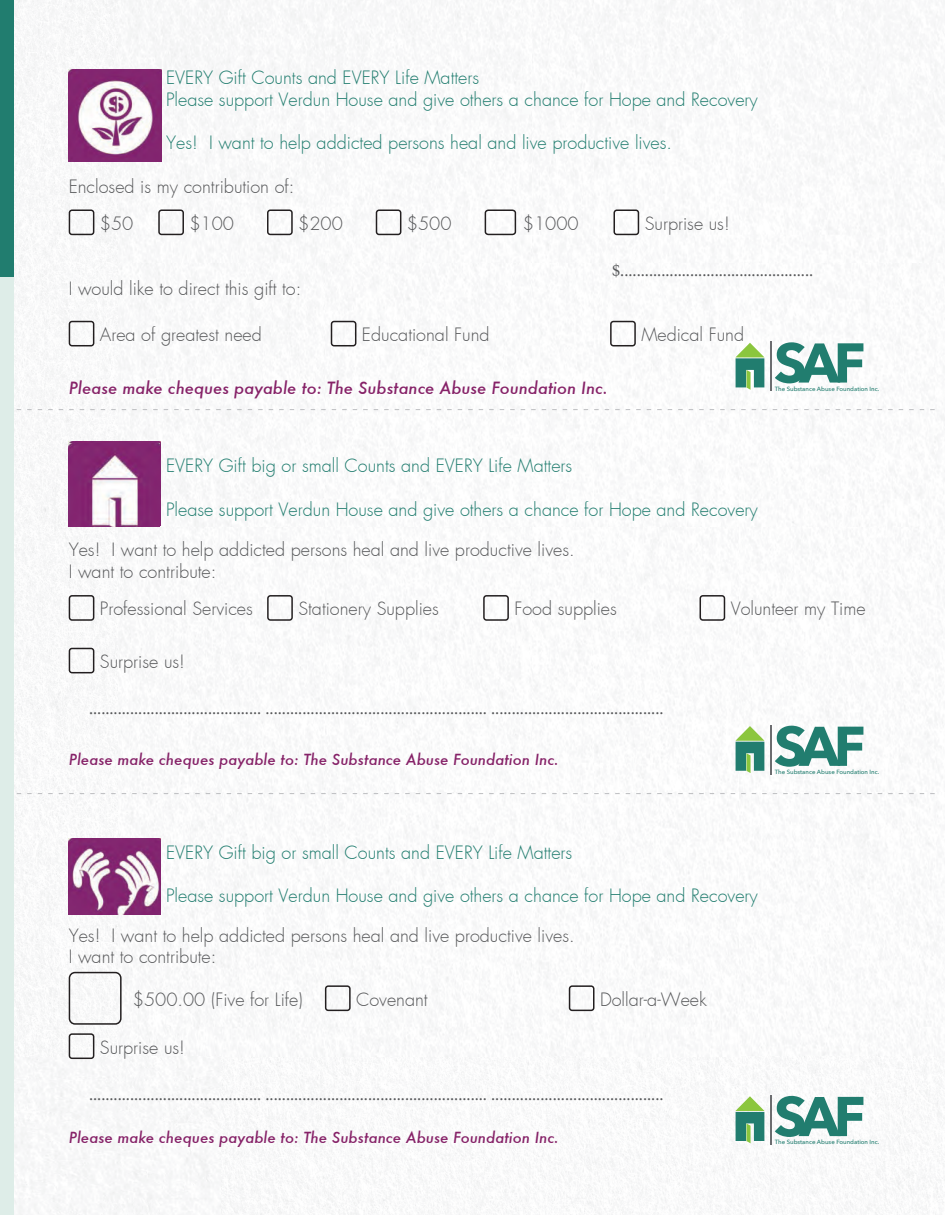
<style>
.page{position:relative;width:945px;height:1215px;background:#fff}
.page>*{position:absolute;margin:0;border:0;box-sizing:border-box;transform-origin:0 0}
.t1{font:300 18px/21.6px "Futura";color:#57585a}
.t2{font:300 18px/21.6px "Futura";color:#217d6f}
.t3{font:18px "Minion Pro";color:#57585a}
.t4{font:italic 500 16.5px "Futura";color:#862268}
.t5{font:italic 500 15px "Futura";color:#862268}
.t6{font:500 6px "Avenir Next";color:#217d6f}
</style>
<div class="page">
<img style="left:14px;top:0;width:931px;height:1215px">
<hr style="left:770px;top:1095px;width:1px;height:49px;background:#6c6d70">
<svg style="left:735px;top:1096px;width:30px;height:47px"></svg>
<svg style="left:775px;top:1096px;width:88px;height:41px"></svg>
<svg style="left:17px;top:793px;width:918px;height:1px"></svg>
<svg style="left:17px;top:409px;width:918px;height:1px"></svg>
<hr style="left:770px;top:342px;width:1px;height:49px;background:#6c6d70">
<svg style="left:735px;top:343px;width:30px;height:47px"></svg>
<svg style="left:775px;top:342px;width:88px;height:41px"></svg>
<hr style="left:770px;top:725px;width:1px;height:49px;background:#6c6d70">
<svg style="left:735px;top:726px;width:30px;height:47px"></svg>
<svg style="left:775px;top:726px;width:88px;height:41px"></svg>
<div style="left:0;top:0;width:14px;height:1215px;background:#deede8"></div>
<div style="left:0;top:0;width:14px;height:276px;background:#217d6f"></div>
<div style="left:69px;top:1033px;width:25px;height:26px;border:2px solid #231f20;border-radius:3px"></div>
<img style="left:69px;top:838px;width:92px;height:76px">
<div style="left:69px;top:595px;width:25px;height:26px;border:2px solid #231f20;border-radius:3px"></div>
<div style="left:267px;top:595px;width:26px;height:26px;border:2px solid #231f20;border-radius:3px"></div>
<div style="left:483px;top:595px;width:26px;height:26px;border:2px solid #231f20;border-radius:3px"></div>
<div style="left:700px;top:595px;width:25px;height:26px;border:2px solid #231f20;border-radius:3px"></div>
<div style="left:69px;top:648px;width:25px;height:25px;border:2px solid #231f20;border-radius:3px"></div>
<img style="left:69px;top:442px;width:92px;height:84px">
<img style="left:69px;top:444px;width:91px;height:83px">
<img style="left:69px;top:69px;width:93px;height:93px">
<div style="left:69px;top:209px;width:25px;height:26px;border:2px solid #231f20;border-radius:3px"></div>
<div style="left:69px;top:321px;width:25px;height:25px;border:2px solid #231f20;border-radius:3px"></div>
<div style="left:331px;top:321px;width:25px;height:25px;border:2px solid #231f20;border-radius:3px"></div>
<div style="left:610px;top:321px;width:26px;height:25px;border:2px solid #231f20;border-radius:3px"></div>
<div style="left:158px;top:209px;width:26px;height:26px;border:2px solid #231f20;border-radius:3px"></div>
<div style="left:267px;top:209px;width:26px;height:26px;border:2px solid #231f20;border-radius:3px"></div>
<div style="left:376px;top:209px;width:25px;height:26px;border:2px solid #231f20;border-radius:3px"></div>
<div style="left:485px;top:209px;width:31px;height:26px;border:2px solid #231f20;border-radius:3px"></div>
<div style="left:613px;top:209px;width:26px;height:26px;border:2px solid #231f20;border-radius:3px"></div>
<div style="left:69px;top:972px;width:53px;height:53px;border:2px solid #231f20;border-radius:6px"></div>
<div style="left:325px;top:985px;width:26px;height:26px;border:2px solid #231f20;border-radius:3px"></div>
<div style="left:569px;top:985px;width:26px;height:26px;border:2px solid #231f20;border-radius:3px"></div>
<p class="t2" style="left:166px;top:67px;width:593px">EVERY Gift Counts and EVERY Life Matters<br>Please support Verdun House and give others a chance for Hope and Recovery</p>
<p class="t2" style="left:166px;top:132px;width:507px">Yes! I want to help addicted persons heal and live productive lives.</p>
<p class="t1" style="left:69px;top:176px;width:227px">Enclosed is my contribution of:</p>
<p class="t1" style="left:100px;top:213px;width:35px">$50</p>
<p class="t1" style="left:190px;top:213px;width:46px">$100</p>
<p class="t1" style="left:298px;top:213px;width:46px">$200</p>
<p class="t1" style="left:407px;top:213px;width:46px">$500</p>
<p class="t1" style="left:523px;top:213px;width:57px">$1000</p>
<p class="t1" style="left:645px;top:213px;width:87px">Surprise us!</p>
<p class="t3" style="left:612px;top:258px;width:203px">$...............................................</p>
<p class="t1" style="left:69px;top:278px;width:234px">I would like to direct this gift to:</p>
<p class="t1" style="left:100px;top:324px;width:163px">Area of greatest need</p>
<p class="t1" style="left:362px;top:324px;width:129px">Educational Fund</p>
<p class="t1" style="left:641px;top:324px;width:104px">Medical Fund</p>
<p class="t4" style="left:69px;top:377px;width:541px">Please make cheques payable to: The Substance Abuse Foundation Inc.</p>
<p class="t6" style="left:775px;top:384px;width:106px">The Substance Abuse Foundation Inc.</p>
<p class="t2" style="left:166px;top:455px;width:408px">EVERY Gift big or small Counts and EVERY Life Matters</p>
<p class="t2" style="left:166px;top:499px;width:593px">Please support Verdun House and give others a chance for Hope and Recovery</p>
<p class="t1" style="left:69px;top:539px;width:507px">Yes! I want to help addicted persons heal and live productive lives.<br>I want to contribute:</p>
<p class="t1" style="left:100px;top:598px;width:154px">Professional Services</p>
<p class="t1" style="left:298px;top:598px;width:142px">Stationery Supplies</p>
<p class="t1" style="left:514px;top:598px;width:104px">Food supplies</p>
<p class="t1" style="left:731px;top:598px;width:136px">Volunteer my Time</p>
<p class="t1" style="left:100px;top:651px;width:87px">Surprise us!</p>
<p class="t3" style="left:89px;top:696px;width:576px">.......................................... ...................................................... ..........................................</p>
<p class="t5" style="left:69px;top:750px;width:492px">Please make cheques payable to: The Substance Abuse Foundation Inc.</p>
<p class="t6" style="left:775px;top:767px;width:106px">The Substance Abuse Foundation Inc.</p>
<p class="t2" style="left:166px;top:842px;width:408px">EVERY Gift big or small Counts and EVERY Life Matters</p>
<p class="t2" style="left:166px;top:885px;width:593px">Please support Verdun House and give others a chance for Hope and Recovery</p>
<p class="t1" style="left:69px;top:925px;width:507px">Yes! I want to help addicted persons heal and live productive lives.<br>I want to contribute:</p>
<p class="t1" style="left:133px;top:989px;width:171px">$500.00 (Five for Life)</p>
<p class="t1" style="left:356px;top:989px;width:73px">Covenant</p>
<p class="t1" style="left:600px;top:989px;width:108px">Dollar-a-Week</p>
<p class="t1" style="left:100px;top:1037px;width:87px">Surprise us!</p>
<p class="t3" style="left:89px;top:1082px;width:576px">.......................................... ...................................................... ..........................................</p>
<p class="t5" style="left:69px;top:1127px;width:492px">Please make cheques payable to: The Substance Abuse Foundation Inc.</p>
<p class="t6" style="left:775px;top:1137px;width:106px">The Substance Abuse Foundation Inc.</p>
</div>
